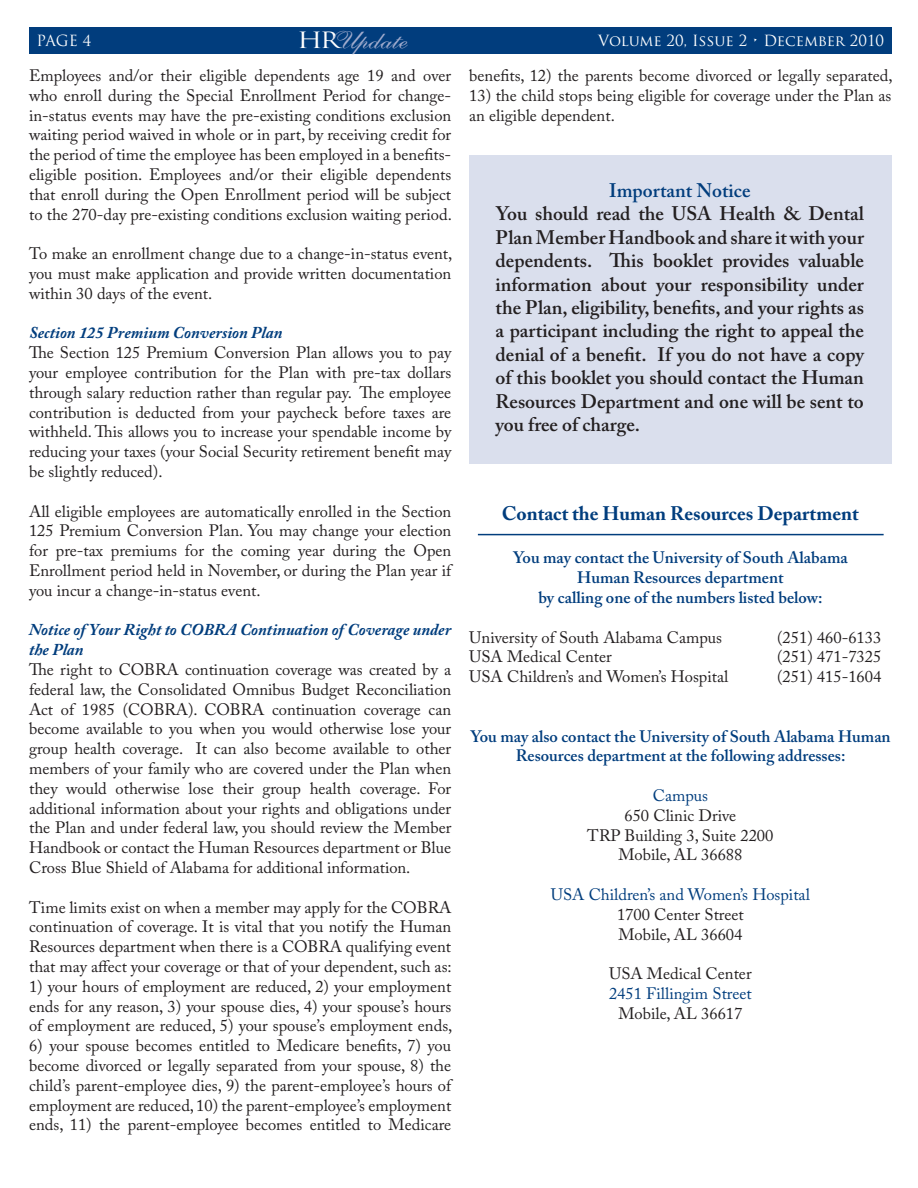
<style>
.page{position:relative;width:918px;height:1188px;background:#fff}
.page>*{position:absolute;margin:0;border:0;box-sizing:border-box;transform-origin:0 0}
.t1{font:26.85px "Sheer Elegance";color:#a0abcd;scale:1.27 1}
.t2{font:600 19.5px/23.4px "Adobe Caslon Pro";color:#231f20;text-align:justify}
.t3{font:700 19.5px "Adobe Caslon Pro";color:#013d7d}
.t4{font:600 19.5px "Adobe Caslon Pro";color:#013d7d}
.t5{font:16.5px/19.8px "Adobe Caslon Pro";color:#231f20;text-align:justify}
.t6{font:600 16.5px/19.8px "Adobe Caslon Pro";color:#013d7d;text-align:center}
.t7{font:italic 700 16.5px/19.8px "Adobe Caslon Pro";color:#013d7d}
.t8{font:16.5px "Adobe Caslon Pro";color:#013d7d}
.t9{font:15px "Trajan Pro";color:#fff}
.s1{font-family:"Trajan Pro";font-size:21.9px;color:#fff}
</style>
<div class="page">
<div style="left:469px;top:155px;width:422px;height:309px;background:#dadfed"></div>
<hr style="left:478px;top:534px;width:406px;height:1px;background:#013d7d">
<div style="left:29px;top:27px;width:862px;height:27px;background:#013d7d"></div>
<p class="t9" style="left:36px;top:31px;width:56px">PAGE 4</p>
<p class="t1" style="left:297px;top:27px;width:89px"><span class="s1">HR</span>Update</p>
<p class="t9" style="left:598px;top:31px;width:288px">Volume 20, Issue 2 • December 2010</p>
<p class="t5" style="left:29px;top:65px;width:424px">Emplo ees and/or their eligible dependents age 19 and over who enroll during the Special Enrollment Period for change&shy;in-status events ma have the pre-existing conditions exclusion waiting period waived in whole or in part, b receiving credit for the period of time the emplo ee has been emplo ed in a benefts&shy;eligible position. Emplo ees and/or their eligible dependents that enroll during the Open Enrollment period will be subject to the 270-da pre-existing conditions exclusion waiting period.</p>
<p class="t5" style="left:29px;top:244px;width:425px">To make an enrollment change due to a change-in-status event,</p>
<p class="t5" style="left:36px;top:263px;width:417px">ou must make application and provide written documentation</p>
<p class="t5" style="left:29px;top:283px;width:185px">within 30 da s of the event.</p>
<h4 class="t7" style="left:29px;top:323px;width:255px">Section 125 Premium Conversion Plan</h4>
<p class="t5" style="left:29px;top:343px;width:417px">Te Section 125 Premium Conversion Plan allows ou to pa</p>
<p class="t5" style="left:36px;top:362px;width:417px">our emplo ee contribution for the Plan with pre-tax dollars</p>
<p class="t5" style="left:29px;top:382px;width:424px">through salar reduction rather than regular pa . Te emplo ee</p>
<p class="t5" style="left:29px;top:402px;width:424px">contribution is deducted from our pa check before taxes are</p>
<p class="t5" style="left:29px;top:422px;width:417px">withheld. Tis allows ou to increase our spendable income b</p>
<p class="t5" style="left:29px;top:442px;width:417px">reducing our taxes ( our Social Securit retirement beneft ma</p>
<p class="t5" style="left:29px;top:461px;width:135px">be slightl reduced).</p>
<p class="t5" style="left:29px;top:501px;width:424px">All eligible emplo ees are automaticall enrolled in the Section</p>
<p class="t5" style="left:29px;top:521px;width:424px">125 Premium Conversion Plan. You ma change our election</p>
<p class="t5" style="left:29px;top:541px;width:424px">for pre-tax premiums for the coming ear during the Open</p>
<p class="t5" style="left:29px;top:560px;width:426px">Enrollment period held in November, or during the Plan ear if</p>
<p class="t5" style="left:36px;top:580px;width:226px">ou incur a change-in-status event.</p>
<p class="t7" style="left:29px;top:620px;width:424px">Notice of Your Right to COBRA Continuation of Coverage under the Plan</p>
<p class="t5" style="left:29px;top:659px;width:424px">Te right to COBRA continuation coverage was created b a federal law, the Consolidated Omnibus Budget Reconciliation Act of 1985 (COBRA). COBRA continuation coverage can become available to ou when ou would otherwise lose our group health coverage. It can also become available to other members of our famil who are covered under the Plan when the would otherwise lose their group health coverage. For additional information about our rights and obligations under the Plan and under federal law, ou should review the Member Handbook or contact the Human Resources department or Blue Cross Blue Shield of Alabama for additional information.</p>
<p class="t5" style="left:29px;top:897px;width:424px">Time limits exist on when a member ma appl for the COBRA continuation of coverage. It is vital that ou notif the Human Resources department when there is a COBRA qualif ing event that ma afect our coverage or that of our dependent, such as:</p>
<p class="t5" style="left:29px;top:976px;width:425px">1) our hours of emplo ment are reduced, 2) our emplo ment ends for an reason, 3) our spouse dies, 4) our spouse’s hours of emplo ment are reduced, 5) our spouse’s emplo ment ends,</p>
<p class="t5" style="left:29px;top:1036px;width:426px">6) our spouse becomes entitled to Medicare benefts, 7) ou become divorced or legall separated from our spouse, 8) the child’s parent-emplo ee dies, 9) the parent-emplo ee’s hours of emplo ment are reduced, 10) the parent-emplo ee’s emplo ment ends, 11) the parent-emplo ee becomes entitled to Medicare</p>
<p class="t5" style="left:469px;top:65px;width:425px">benefts, 12) the parents become divorced or legall separated,</p>
<p class="t5" style="left:469px;top:85px;width:424px">13) the child stops being eligible for coverage under the Plan as an eligible dependent.</p>
<p class="t4" style="left:609px;top:179px;width:143px">important Notice</p>
<p class="t2" style="left:496px;top:202px;width:370px">You should read the USA health &amp; Dental Plan Member handbook and share it with your dependents. Tis booklet provides valuable information about your responsibility under the Plan, eligibility, benefts, and your rights as a participant including the right to appeal the denial of a beneft. if you do not have a copy of this booklet you should contact the human Resources Department and one will be sent to you free of charge.</p>
<h3 class="t3" style="left:502px;top:502px;width:359px">Contact the Human Resources Department</h3>
<p class="t6" style="left:513px;top:548px;width:336px">You may contact the University of South Alabama human Resources department<br>by calling one of the numbers listed below:</p>
<p class="t5" style="left:469px;top:627px;width:254px">Universit of South Alabama Campus</p>
<p class="t5" style="left:777px;top:627px;width:106px">(251) 460-6133</p>
<p class="t5" style="left:469px;top:647px;width:144px">USA Medical Center</p>
<p class="t5" style="left:777px;top:647px;width:106px">(251) 471-7325</p>
<p class="t5" style="left:469px;top:667px;width:261px">USA Children’s and Women’s Hospital</p>
<p class="t5" style="left:777px;top:667px;width:106px">(251) 415-1604</p>
<p class="t6" style="left:470px;top:726px;width:422px">You may also contact the University of South Alabama human<br>Resources department at the following addresses:</p>
<p class="t8" style="left:653px;top:786px;width:57px">Campus</p>
<p class="t5" style="left:587px;top:805px;width:188px;text-align:center">650 Clinic Drive<br>TRP Building 3, Suite 2200<br>Mobile, AL 36688</p>
<p class="t8" style="left:551px;top:885px;width:261px">USA Children’s and Women’s Hospital</p>
<p class="t5" style="left:617px;top:904px;width:128px">1700 Center Street</p>
<p class="t5" style="left:618px;top:924px;width:126px">Mobile, AL 36604</p>
<p class="t5" style="left:609px;top:964px;width:144px">USA Medical Center</p>
<p class="t8" style="left:609px;top:984px;width:144px">2451 Fillingim Street</p>
<p class="t5" style="left:618px;top:1003px;width:126px">Mobile, AL 36617</p>
</div>
